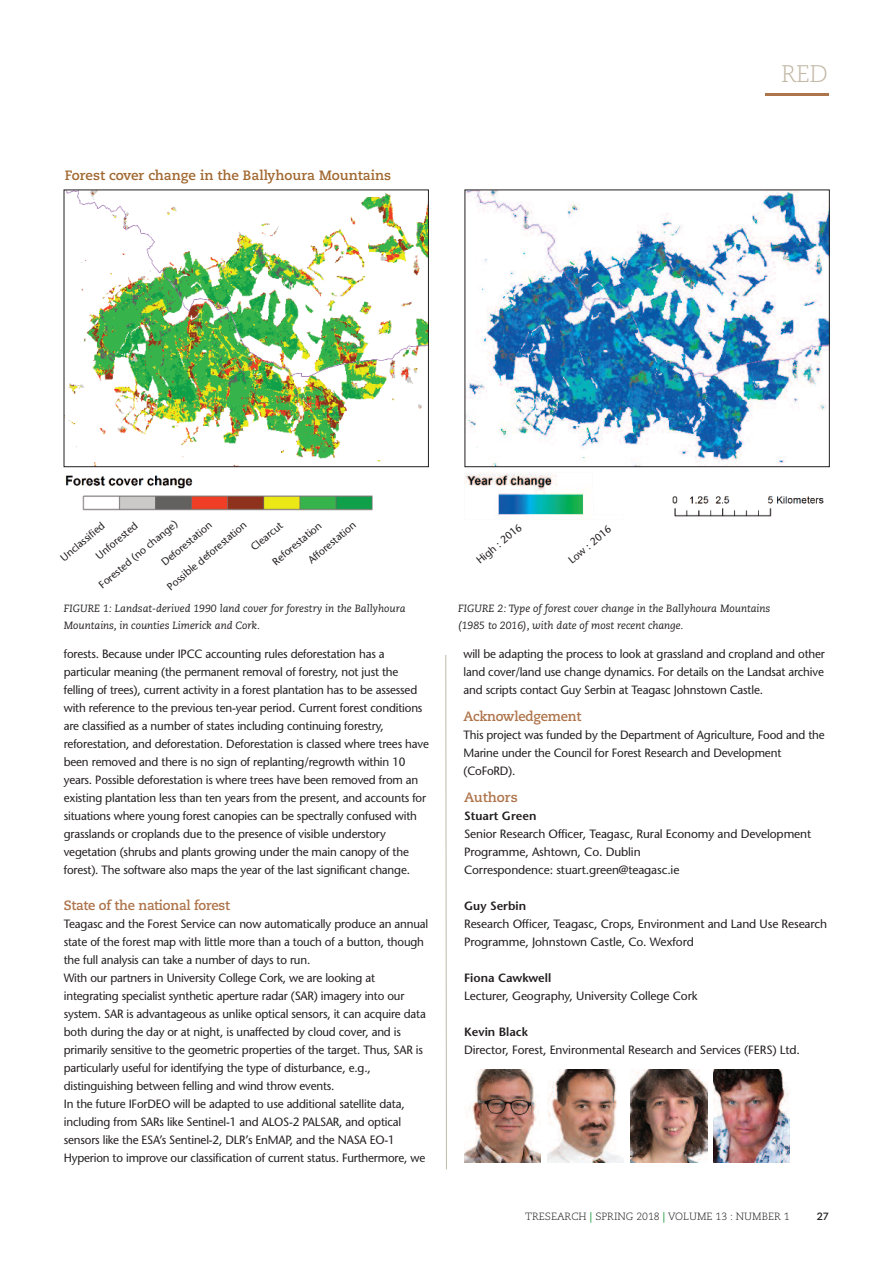
<style>
.page{position:relative;width:893px;height:1263px;background:#fff}
.page>*{position:absolute;margin:0;border:0;box-sizing:border-box;transform-origin:0 0}
.t1{font:300 24px "Caecilia";color:#c2b9a6}
.t2{font:700 13.5px "Caecilia";letter-spacing:-.015em;color:#ae744b}
.t3{font:700 13.5px "Caecilia";color:#a16830}
.t4{font:12px/18px "Stone Sans";letter-spacing:-.015em;color:#231f20}
.t5{font:600 12px "Stone Sans";color:#231f20}
.t6{font:italic 10.5px/16.5px "Caecilia";color:#231f20}
.t7{font:10.5px/21.1px "Stone Sans";color:#231f20}
.t8{font:300 10.5px "Caecilia";color:#231f20}
.t9{font:700 10.5px "Caecilia";color:#231f20}
.s1{font-weight:700;color:#29a347}
</style>
<div class="page">
<svg style="left:445px;top:655px;width:2px;height:515px"></svg>
<hr style="left:765px;top:94px;width:64px;height:2px;background:#ae744b">
<img style="left:464px;top:1069px;width:77px;height:93px">
<img style="left:547px;top:1069px;width:77px;height:93px">
<img style="left:631px;top:1069px;width:76px;height:93px">
<img style="left:713px;top:1069px;width:77px;height:93px">
<img style="left:66px;top:192px;width:361px;height:273px">
<div style="left:64px;top:190px;width:365px;height:277px;border:1px solid #231f20"></div>
<img style="left:65px;top:475px;width:308px;height:35px">
<img style="left:465px;top:473px;width:127px;height:45px">
<img style="left:672px;top:496px;width:152px;height:21px">
<img style="left:467px;top:192px;width:361px;height:273px">
<div style="left:465px;top:190px;width:365px;height:277px;border:1px solid #231f20"></div>
<p class="t3" style="left:65px;top:170px;width:328px">Forest cover change in the Ballyhoura Mountains</p>
<h1 class="t1" style="left:781px;top:64px;width:48px">RED</h1>
<p class="t7" style="left:94px;top:579px;width:101px;rotate:-40deg">Forested (no change)</p>
<p class="t7" style="left:148px;top:563px;width:102px;line-height:22.4px;text-indent:11px;rotate:-40deg">Deforestation<br>Possible deforestation</p>
<p class="t7" style="left:246px;top:541px;width:40px;rotate:-40deg">Clearcut</p>
<p class="t7" style="left:78px;top:533px;width:52px;text-indent:-28px;rotate:-40deg">Unclassified<br>Unforested</p>
<p class="t7" style="left:289px;top:537px;width:60px;line-height:21.8px;text-indent:-28px;rotate:-40deg">Reforestation<br>Afforestation</p>
<p class="t7" style="left:564px;top:554px;width:54px;rotate:-40deg">Low : 2016</p>
<p class="t6" style="left:64px;top:601px;width:343px">FIGURE 1: Landsat-derived 1990 land cover for forestry in the Ballyhoura<br>Mountains, in counties Limerick and Cork.</p>
<p class="t6" style="left:458px;top:601px;width:314px">FIGURE 2: Type of forest cover change in the Ballyhoura Mountains (1985 to 2016), with date of most recent change.</p>
<p class="t7" style="left:472px;top:554px;width:57px;rotate:-40deg">High : 2016</p>
<p class="t4" style="left:64px;top:646px;width:367px">forests. Because under IPCC accounting rules deforestation has a particular meaning (the permanent removal of forestry, not just the felling of trees), current activity in a forest plantation has to be assessed with reference to the previous ten-year period. Current forest conditions are classified as a number of states including continuing forestry, reforestation, and deforestation. Deforestation is classed where trees have been removed and there is no sign of replanting/regrowth within 10 years. Possible deforestation is where trees have been removed from an existing plantation less than ten years from the present, and accounts for situations where young forest canopies can be spectrally confused with grasslands or croplands due to the presence of visible understory vegetation (shrubs and plants growing under the main canopy of the forest). The software also maps the year of the last significant change.</p>
<p class="t2" style="left:64px;top:899px;width:168px">State of the national forest</p>
<p class="t4" style="left:64px;top:916px;width:366px">Teagasc and the Forest Service can now automatically produce an annual state of the forest map with little more than a touch of a button, though the full analysis can take a number of days to run.<br>With our partners in University College Cork, we are looking at integrating specialist synthetic aperture radar (SAR) imagery into our system. SAR is advantageous as unlike optical sensors, it can acquire data both during the day or at night, is unaffected by cloud cover, and is primarily sensitive to the geometric properties of the target. Thus, SAR is particularly useful for identifying the type of disturbance, e.g., distinguishing between felling and wind throw events.<br>In the future IForDEO will be adapted to use additional satellite data, including from SARs like Sentinel-1 and ALOS-2 PALSAR, and optical sensors like the ESA’s Sentinel-2, DLR’s EnMAP, and the NASA EO-1<br>Hyperion to improve our classification of current status. Furthermore, we</p>
<p class="t4" style="left:463px;top:646px;width:363px;text-align:justify">will be adapting the process to look at grassland and cropland and other land cover/land use change dynamics. For details on the Landsat archive and scripts contact Guy Serbin at Teagasc Johnstown Castle.</p>
<p class="t2" style="left:463px;top:710px;width:119px">Acknowledgement</p>
<p class="t4" style="left:463px;top:727px;width:363px">This project was funded by the Department of Agriculture, Food and the<br>Marine under the Council for Forest Research and Development (CoFoRD).</p>
<p class="t2" style="left:464px;top:791px;width:55px">Authors</p>
<p class="t5" style="left:464px;top:811px;width:74px">Stuart Green</p>
<p class="t4" style="left:464px;top:826px;width:349px">Senior Research Officer, Teagasc, Rural Economy and Development<br>Programme, Ashtown, Co. Dublin<br>Correspondence: stuart.green@teagasc.ie</p>
<p class="t5" style="left:464px;top:901px;width:64px">Guy Serbin</p>
<p class="t4" style="left:464px;top:916px;width:364px">Research Officer, Teagasc, Crops, Environment and Land Use Research<br>Programme, Johnstown Castle, Co. Wexford</p>
<p class="t5" style="left:464px;top:973px;width:89px">Fiona Cawkwell</p>
<p class="t4" style="left:464px;top:988px;width:235px">Lecturer, Geography, University College Cork</p>
<p class="t5" style="left:464px;top:1027px;width:65px">Kevin Black</p>
<p class="t4" style="left:464px;top:1042px;width:337px">Director, Forest, Environmental Research and Services (FERS) Ltd.</p>
<p class="t8" style="left:525px;top:1212px;width:266px">TRESEARCH <span class="s1">|</span> SPRING 2018 <span class="s1">|</span> VOLUME 13 : NUMBER 1</p>
<p class="t9" style="left:817px;top:1212px;width:14px">27</p>
</div>
